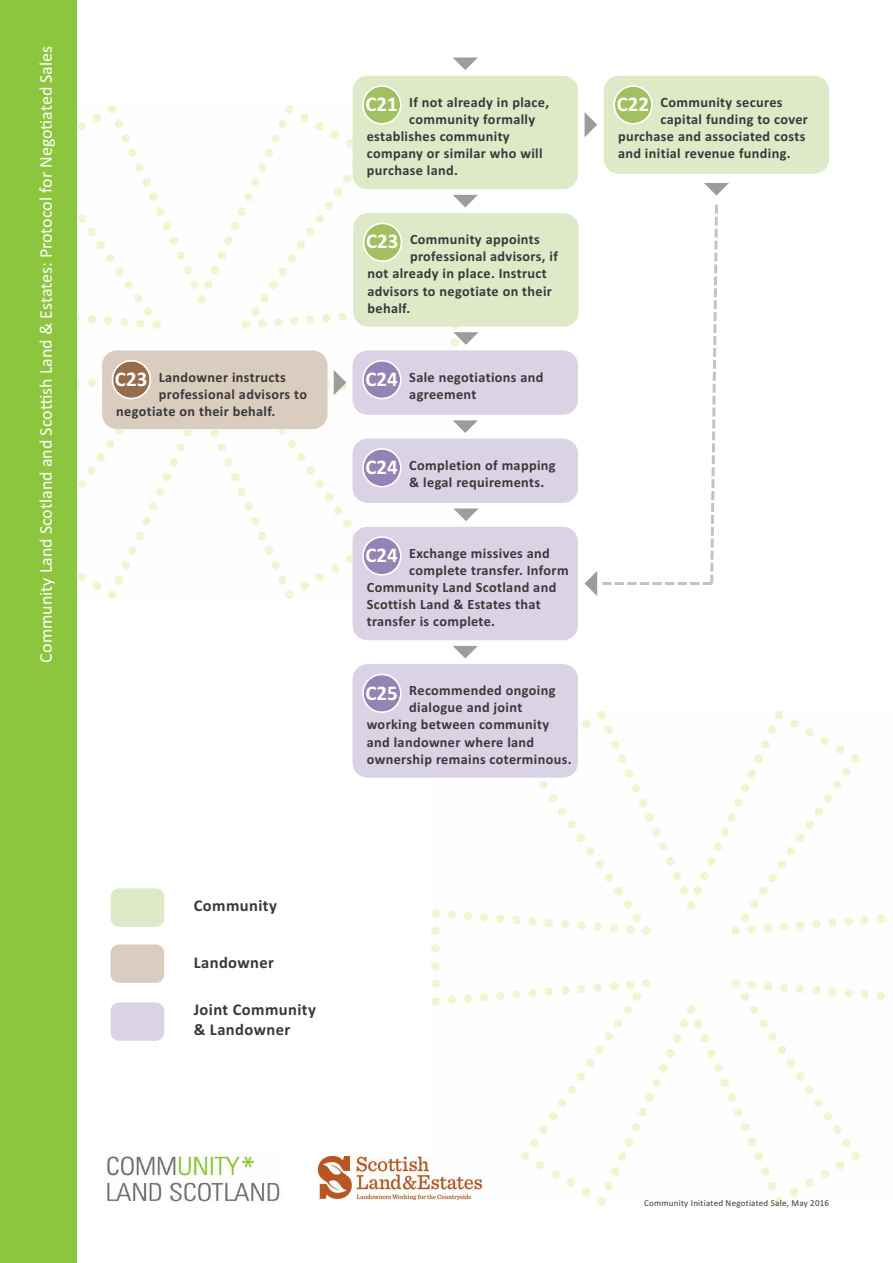
<style>
.page{position:relative;width:893px;height:1263px;background:#fff}
.page>*{position:absolute;margin:0;border:0;box-sizing:border-box;transform-origin:0 0}
.t1{font:700 21px "Calibri";color:#fff}
.t2{font:18px "Calibri";color:#fff}
.t3{font:700 16.5px/19.8px "Calibri";letter-spacing:.025em;color:#39383a}
.t4{font:700 14.25px/17.1px "Calibri";letter-spacing:.025em;color:#39383a}
.t5{font:9px "Calibri";letter-spacing:.025em;color:#39383a}
</style>
<div class="page">
<img style="left:77px;top:106px;width:382px;height:492px">
<img style="left:432px;top:711px;width:461px;height:493px">
<div style="left:353px;top:76px;width:225px;height:113px;background:#dee9c7;border-radius:15px"></div>
<svg style="left:362px;top:85px;width:40px;height:40px"></svg>
<svg style="left:453px;top:57px;width:25px;height:13px"></svg>
<div style="left:604px;top:76px;width:225px;height:98px;background:#dee9c7;border-radius:15px"></div>
<svg style="left:613px;top:85px;width:40px;height:40px"></svg>
<div style="left:353px;top:213px;width:226px;height:114px;background:#dee9c7;border-radius:15px"></div>
<svg style="left:363px;top:223px;width:39px;height:39px"></svg>
<svg style="left:453px;top:195px;width:25px;height:12px"></svg>
<svg style="left:453px;top:332px;width:26px;height:13px"></svg>
<div style="left:353px;top:350px;width:225px;height:65px;background:#dad3e5;border-radius:15px"></div>
<svg style="left:362px;top:360px;width:40px;height:39px"></svg>
<div style="left:102px;top:350px;width:225px;height:79px;background:#dbccc0;border-radius:15px"></div>
<svg style="left:112px;top:360px;width:39px;height:39px"></svg>
<svg style="left:453px;top:420px;width:25px;height:13px"></svg>
<div style="left:353px;top:439px;width:225px;height:64px;background:#dad3e5;border-radius:15px"></div>
<svg style="left:362px;top:448px;width:40px;height:39px"></svg>
<svg style="left:453px;top:508px;width:26px;height:13px"></svg>
<div style="left:353px;top:527px;width:225px;height:113px;background:#dad3e5;border-radius:15px"></div>
<svg style="left:362px;top:536px;width:40px;height:40px"></svg>
<svg style="left:585px;top:205px;width:133px;height:391px"></svg>
<svg style="left:704px;top:183px;width:25px;height:13px"></svg>
<svg style="left:585px;top:112px;width:12px;height:25px"></svg>
<img style="left:107px;top:1152px;width:173px;height:50px">
<div style="left:111px;top:888px;width:53px;height:39px;background:#dee9c7;border-radius:9px"></div>
<img style="left:319px;top:1157px;width:162px;height:42px">
<div style="left:111px;top:944px;width:53px;height:39px;background:#dbccc0;border-radius:9px"></div>
<div style="left:111px;top:1002px;width:53px;height:39px;background:#dad3e5;border-radius:9px"></div>
<div style="left:353px;top:664px;width:225px;height:114px;background:#dad3e5;border-radius:15px"></div>
<svg style="left:362px;top:674px;width:40px;height:39px"></svg>
<svg style="left:453px;top:646px;width:25px;height:12px"></svg>
<svg style="left:334px;top:370px;width:12px;height:25px"></svg>
<div style="left:0;top:0;width:77px;height:1263px;background:#8cc63e"></div>
<p class="t2" style="left:35px;top:662px;width:618px;rotate:-90deg">Community Land Scotland and Scottish Land &amp; Estates: Protocol for Negotiated Sales</p>
<p class="t4" style="left:409px;top:93px;width:141px">If not already in place,</p>
<p class="t4" style="left:409px;top:110px;width:127px">community formally</p>
<p class="t4" style="left:367px;top:128px;width:144px">establishes community</p>
<p class="t4" style="left:367px;top:145px;width:177px">company or similar who will</p>
<p class="t4" style="left:367px;top:162px;width:93px">purchase land.</p>
<h1 class="t1" style="left:365px;top:92px;width:34px">C21</h1>
<p class="t4" style="left:660px;top:93px;width:124px">Community secures</p>
<p class="t4" style="left:660px;top:110px;width:149px">capital funding to cover</p>
<p class="t4" style="left:618px;top:128px;width:189px">purchase and associated costs</p>
<p class="t4" style="left:618px;top:145px;width:174px">and initial revenue funding.</p>
<h1 class="t1" style="left:617px;top:92px;width:34px">C22</h1>
<p class="t4" style="left:410px;top:231px;width:131px">Community appoints</p>
<p class="t4" style="left:410px;top:248px;width:149px">professional advisors, if</p>
<p class="t4" style="left:367px;top:265px;width:181px">not already in place. Instruct</p>
<p class="t4" style="left:367px;top:282px;width:186px">advisors to negotiate on their</p>
<p class="t4" style="left:367px;top:299px;width:44px">behalf.</p>
<h1 class="t1" style="left:366px;top:229px;width:34px">C23</h1>
<p class="t4" style="left:159px;top:368px;width:129px">Landowner instructs</p>
<h1 class="t1" style="left:365px;top:366px;width:34px">C24</h1>
<p class="t4" style="left:116px;top:385px;width:192px;text-indent:43px">professional advisors to negotiate on their behalf.</p>
<h1 class="t1" style="left:115px;top:366px;width:34px">C23</h1>
<p class="t4" style="left:409px;top:368px;width:136px">Sale negotiations and agreement</p>
<h1 class="t1" style="left:365px;top:454px;width:34px">C24</h1>
<p class="t4" style="left:409px;top:456px;width:148px">Completion of mapping &amp; legal requirements.</p>
<p class="t4" style="left:409px;top:544px;width:142px">Exchange missives and</p>
<p class="t4" style="left:409px;top:561px;width:161px">complete transfer. Inform</p>
<p class="t4" style="left:367px;top:579px;width:191px">Community Land Scotland and</p>
<p class="t4" style="left:367px;top:596px;width:175px">Scottish Land &amp; Estates that</p>
<p class="t4" style="left:367px;top:613px;width:130px">transfer is complete.</p>
<h1 class="t1" style="left:365px;top:543px;width:34px">C24</h1>
<p class="t4" style="left:409px;top:682px;width:148px">Recommended ongoing</p>
<p class="t4" style="left:409px;top:699px;width:115px">dialogue and joint</p>
<p class="t4" style="left:367px;top:716px;width:184px">working between community</p>
<p class="t4" style="left:367px;top:733px;width:169px">and landowner where land</p>
<p class="t4" style="left:367px;top:750px;width:206px">ownership remains coterminous.</p>
<h1 class="t1" style="left:365px;top:680px;width:34px">C25</h1>
<p class="t3" style="left:194px;top:895px;width:85px">Community</p>
<p class="t3" style="left:194px;top:952px;width:82px">Landowner</p>
<p class="t3" style="left:194px;top:999px;width:124px">Joint Community &amp; Landowner</p>
<p class="t5" style="left:644px;top:1197px;width:187px">Community Initiated Negotiated Sale, May 2016</p>
</div>
